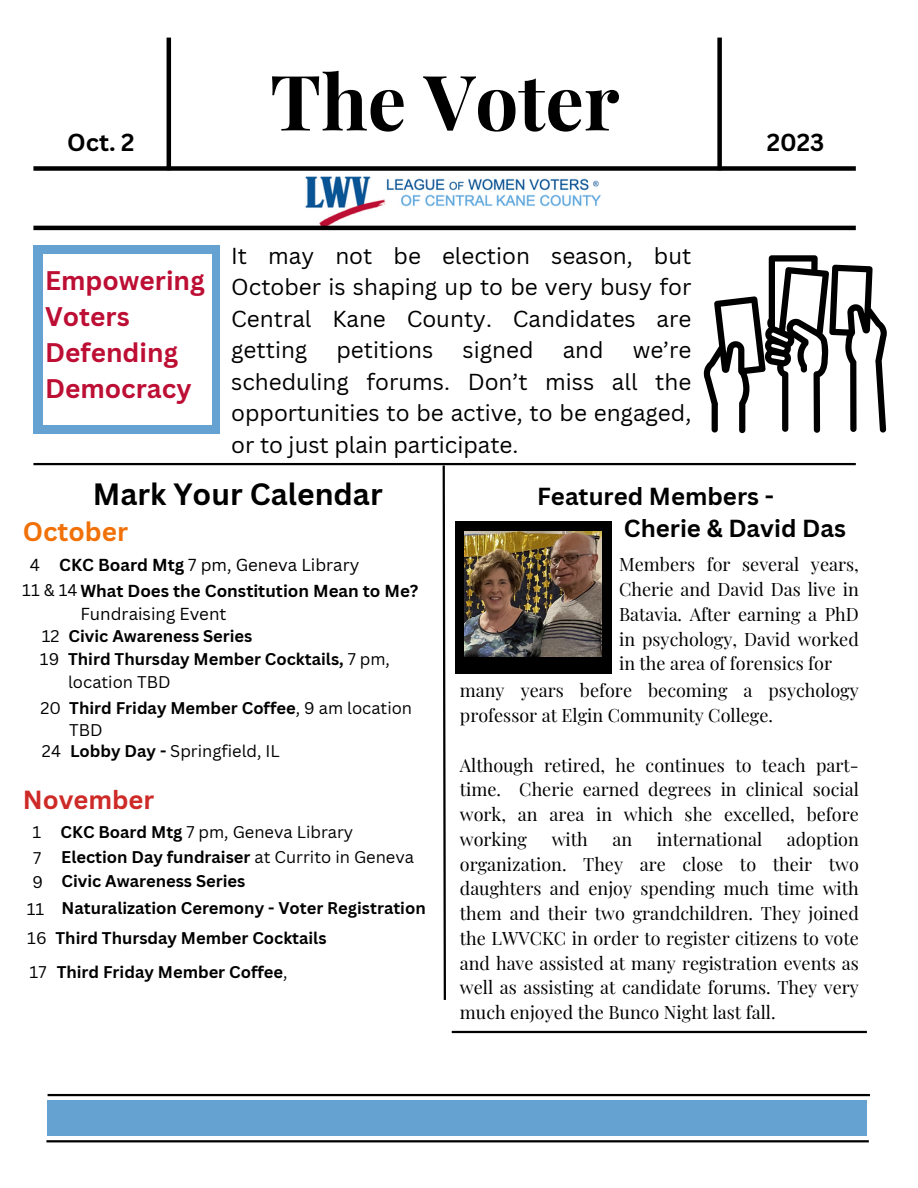
<style>
.page{position:relative;width:918px;height:1188px;background:#fff}
.page>*{position:absolute;margin:0;border:0;box-sizing:border-box;transform-origin:0 0}
.t1{font:700 76.5px "Playfair Display";color:#000}
.t2{font:700 30px "Canva Sans";color:#000}
.t3{font:700 26.25px "Canva Sans";color:#bd0e34}
.t4{font:700 26.1px "Canva Sans";color:#f17108}
.t5{font:700 25.5px "Canva Sans";color:#ce2a27}
.t6{font:700 24px "Canva Sans";color:#000}
.t7{font:22.5px/31.5px "Canva Sans";color:#000;text-align:justify}
.t8{font:18px/24.8px "Playfair Display";color:#000;text-align:justify}
.t9{font:700 16.95px/23.1px "Canva Sans";color:#000}
.t10{font:16.95px "Canva Sans";color:#000}
.t11{font:700 16.5px/22.5px "Canva Sans";color:#000}
.t12{font:16.5px "Canva Sans";color:#000}
.s1{font-weight:700}
.s2{font-weight:400}
</style>
<div class="page">
<img style="left:296px;top:176px;width:326px;height:50px">
<div style="left:33px;top:166px;width:823px;height:5px;background:#000"></div>
<hr style="left:33px;top:226px;width:823px;height:4px;background:#000">
<hr style="left:167px;top:38px;width:4px;height:132px;background:#000">
<div style="left:717px;top:38px;width:5px;height:132px;background:#000"></div>
<div style="left:33px;top:245px;width:187px;height:189px;background:#65a2d2"></div>
<hr style="left:33px;top:463px;width:823px;height:2px;background:#000">
<svg style="left:441px;top:465px;width:6px;height:535px"></svg>
<hr style="left:48px;top:1094px;width:822px;height:2px;background:#000">
<hr style="left:46px;top:1140px;width:823px;height:2px;background:#000">
<div style="left:48px;top:1100px;width:819px;height:36px;background:#65a2d2"></div>
<div style="left:43px;top:254px;width:168px;height:171px;background:#fff"></div>
<hr style="left:452px;top:1031px;width:415px;height:2px;background:#000">
<div style="left:455px;top:522px;width:157px;height:152px;background:#000"></div>
<img style="left:465px;top:532px;width:137px;height:125px">
<svg style="left:704px;top:255px;width:183px;height:178px"></svg>
<p class="t1" style="left:270px;top:48px;width:351px">The Voter</p>
<p class="t6" style="left:67px;top:125px;width:69px">Oct. 2</p>
<p class="t6" style="left:767px;top:125px;width:59px">2023</p>
<p class="t3" style="left:45px;top:262px;width:161px">Empowering</p>
<p class="t3" style="left:45px;top:298px;width:86px">Voters</p>
<p class="t3" style="left:45px;top:334px;width:135px">Defending</p>
<p class="t3" style="left:45px;top:370px;width:148px">Democracy</p>
<p class="t7" style="left:231px;top:239px;width:462px">It may not be election season, but October is shaping up to be very busy for Central Kane County. Candidates are getting</p>
<p class="t7" style="left:337px;top:334px;width:98px">petitions</p>
<p class="t7" style="left:463px;top:334px;width:72px">signed</p>
<p class="t7" style="left:563px;top:334px;width:42px">and</p>
<p class="t7" style="left:231px;top:334px;width:462px;text-indent:402px">we’re scheduling forums. Don’t miss all the opportunities to be active, to be engaged, or to just plain participate.</p>
<p class="t2" style="left:93px;top:473px;width:291px">Mark Your Calendar</p>
<p class="t6" style="left:537px;top:479px;width:238px">Featured Members -</p>
<p class="t4" style="left:23px;top:514px;width:107px">October</p>
<p class="t10" style="left:30px;top:553px;width:12px">4</p>
<p class="t10" style="left:59px;top:553px;width:302px"><span class="s1">CKC Board Mtg</span> 7 pm, Geneva Library</p>
<p class="t12" style="left:22px;top:578px;width:57px">11 &amp; 14</p>
<p class="t9" style="left:80px;top:579px;width:340px">What Does the Constitution Mean to Me?<br><span class="s2">Fundraising Event</span></p>
<p class="t12" style="left:42px;top:624px;width:19px">12</p>
<p class="t11" style="left:69px;top:624px;width:185px">Civic Awareness Series</p>
<p class="t12" style="left:40px;top:648px;width:21px">19</p>
<p class="t11" style="left:68px;top:648px;width:323px">Third Thursday Member Cocktails, <span class="s2">7 pm, location TBD</span></p>
<p class="t12" style="left:40px;top:696px;width:22px">20</p>
<p class="t11" style="left:69px;top:696px;width:344px">Third Friday Member Coffee<span class="s2">, 9 am location<br>TBD</span></p>
<p class="t12" style="left:42px;top:739px;width:21px">24</p>
<p class="t12" style="left:70px;top:739px;width:211px"><span class="s1">Lobby Day -</span> Springfield, IL</p>
<p class="t5" style="left:23px;top:782px;width:133px">November</p>
<p class="t12" style="left:32px;top:821px;width:10px">1</p>
<p class="t12" style="left:61px;top:821px;width:294px"><span class="s1">CKC Board Mtg</span> 7 pm, Geneva Library</p>
<p class="t12" style="left:33px;top:847px;width:10px">7</p>
<p class="t11" style="left:61px;top:845px;width:354px">Election Day fundraiser <span class="s2">at Currito in Geneva</span></p>
<p class="t12" style="left:32px;top:870px;width:12px">9</p>
<p class="t11" style="left:62px;top:869px;width:185px">Civic Awareness Series</p>
<p class="t12" style="left:27px;top:898px;width:19px">11</p>
<p class="t11" style="left:62px;top:896px;width:366px">Naturalization Ceremony - Voter Registration</p>
<p class="t12" style="left:27px;top:926px;width:21px">16</p>
<p class="t11" style="left:56px;top:926px;width:273px">Third Thursday Member Cocktails</p>
<p class="t12" style="left:30px;top:961px;width:18px">17</p>
<p class="t11" style="left:57px;top:961px;width:232px">Third Friday Member Coffee<span class="s2">,</span></p>
<p class="t6" style="left:624px;top:512px;width:224px">Cherie &amp; David Das</p>
<p class="t8" style="left:619px;top:552px;width:241px">Members for several years, Cherie and David Das live in Batavia. After earning a PhD in psychology, David worked in the area of forensics for</p>
<p class="t8" style="left:460px;top:677px;width:400px">many years before becoming a psychology professor at Elgin Community College.</p>
<p class="t8" style="left:460px;top:752px;width:401px">Although retired, he continues to teach part&shy;time. Cherie earned degrees in clinical social work, an area in which she excelled, before working</p>
<p class="t8" style="left:460px;top:826px;width:401px;text-indent:327px">adoption organization. They are close to their two daughters and enjoy spending much time with them and their two grandchildren. They joined the LWVCKC in order to register citizens to vote and have assisted at many registration events as well as assisting at candidate forums. They very much enjoyed the Bunco Night last fall.</p>
<p class="t8" style="left:552px;top:826px;width:38px">with</p>
<p class="t8" style="left:612px;top:826px;width:21px">an</p>
<p class="t8" style="left:657px;top:826px;width:107px">international</p>
</div>
